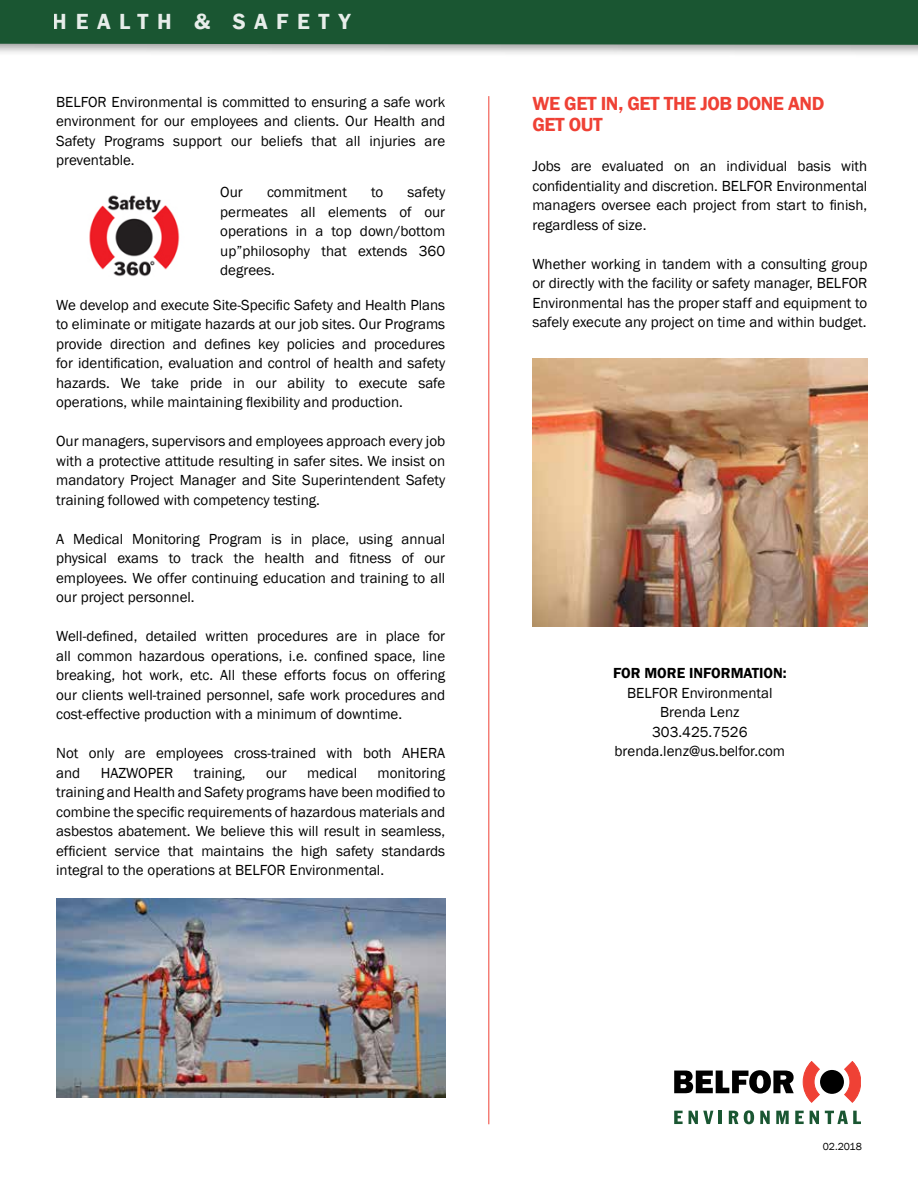
<style>
.page{position:relative;width:918px;height:1188px;background:#fff}
.page>*{position:absolute;margin:0;border:0;box-sizing:border-box;transform-origin:0 0}
.t1{font:600 22.5px "Franklin Gothic";letter-spacing:.375em;color:#fff}
.t2{font:600 19.5px/21px "Franklin Gothic";letter-spacing:-.02em;color:#ef4135}
.t3{font:15px/19.5px "Franklin Gothic";color:#000;text-align:justify}
.t4{font:600 15px "Franklin Gothic";color:#000}
.t5{font:10.5px "Franklin Gothic";letter-spacing:-.005em;color:#000}
</style>
<div class="page">
<div style="left:0;top:0;width:918px;height:57px;background:#000;opacity:.4"></div>
<div style="left:0;top:0;width:918px;height:45px;background:#1a5632"></div>
<hr style="left:488px;top:96px;width:1px;height:1028px;background:#ef4135">
<img style="left:89px;top:195px;width:91px;height:82px">
<svg style="left:674px;top:1111px;width:9px;height:13px"></svg>
<svg style="left:689px;top:1111px;width:24px;height:13px"></svg>
<svg style="left:719px;top:1111px;width:3px;height:13px"></svg>
<svg style="left:729px;top:1111px;width:9px;height:13px"></svg>
<svg style="left:744px;top:1110px;width:10px;height:14px"></svg>
<svg style="left:760px;top:1111px;width:10px;height:13px"></svg>
<svg style="left:776px;top:1111px;width:13px;height:13px"></svg>
<svg style="left:795px;top:1111px;width:9px;height:13px"></svg>
<svg style="left:810px;top:1111px;width:9px;height:13px"></svg>
<svg style="left:825px;top:1111px;width:36px;height:13px"></svg>
<div style="left:820px;top:1070px;width:24px;height:24px;background:#000;border-radius:50%"></div>
<svg style="left:803px;top:1061px;width:17px;height:42px"></svg>
<svg style="left:844px;top:1061px;width:17px;height:42px"></svg>
<svg style="left:674px;top:1070px;width:120px;height:24px"></svg>
<img style="left:532px;top:359px;width:335px;height:267px">
<img style="left:56px;top:899px;width:389px;height:198px">
<h1 class="t1" style="left:53px;top:8px;width:299px">HEALTH &amp; SAFETY</h1>
<p class="t3" style="left:56px;top:92px;width:391px">BELFOR Environmental is committed to ensuring a safe work environment for our employees and clients. Our Health and Safety Programs support our beliefs that all injuries are preventable.</p>
<p class="t3" style="left:220px;top:183px;width:24px">Our</p>
<p class="t3" style="left:267px;top:183px;width:82px">commitment</p>
<p class="t3" style="left:371px;top:183px;width:14px">to</p>
<p class="t3" style="left:220px;top:183px;width:227px;text-indent:187px">safety permeates all elements of our operations in a top down/bottom up”philosophy that extends 360 degrees.</p>
<p class="t3" style="left:56px;top:295px;width:391px">We develop and execute Site-Specific Safety and Health Plans to eliminate or mitigate hazards at our job sites. Our Programs provide direction and defines key policies and procedures for identification, evaluation and control of health and safety hazards. We take pride in our ability to execute safe operations, while maintaining flexibility and production.</p>
<p class="t3" style="left:56px;top:432px;width:391px">Our managers, supervisors and employees approach every job with a protective attitude resulting in safer sites. We insist on mandatory Project Manager and Site Superintendent Safety training followed with competency testing.</p>
<p class="t3" style="left:56px;top:529px;width:391px">A Medical Monitoring Program is in place, using annual physical exams to track the health and fitness of our employees. We offer continuing education and training to all our project personnel.</p>
<p class="t3" style="left:56px;top:627px;width:391px">Well-defined, detailed written procedures are in place for all common hazardous operations, i.e. confined space, line breaking, hot work, etc. All these efforts focus on offering our clients well-trained personnel, safe work procedures and cost-effective production with a minimum of downtime.</p>
<p class="t3" style="left:56px;top:744px;width:391px">Not only are employees cross-trained with both AHERA and</p>
<p class="t3" style="left:101px;top:763px;width:74px">HAZWOPER</p>
<p class="t3" style="left:194px;top:763px;width:53px">training,</p>
<p class="t3" style="left:266px;top:763px;width:22px">our</p>
<p class="t3" style="left:307px;top:763px;width:51px">medical</p>
<p class="t3" style="left:56px;top:763px;width:391px;text-indent:321px">monitoring training and Health and Safety programs have been modified to combine the specific requirements of hazardous materials and asbestos abatement. We believe this will result in seamless, efficient service that maintains the high safety standards integral to the operations at BELFOR Environmental.</p>
<h2 class="t2" style="left:532px;top:93px;width:294px">WE GET IN, GET THE JOB DONE AND<br>GET OUT</h2>
<p class="t3" style="left:532px;top:157px;width:336px">Jobs are evaluated on an individual basis with confidentiality and discretion. BELFOR Environmental managers oversee each project from start to finish, regardless of size.</p>
<p class="t3" style="left:532px;top:254px;width:336px">Whether working in tandem with a consulting group or directly with the facility or safety manager, BELFOR Environmental has the proper staff and equipment to safely execute any project on time and within budget.</p>
<p class="t4" style="left:613px;top:664px;width:175px">FOR MORE INFORMATION:</p>
<p class="t3" style="left:615px;top:683px;width:172px;text-align:center">BELFOR Environmental<br>Brenda Lenz<br>303.425.7526 brenda.lenz@us.belfor.com</p>
<p class="t5" style="left:823px;top:1140px;width:41px">02.2018</p>
</div>
